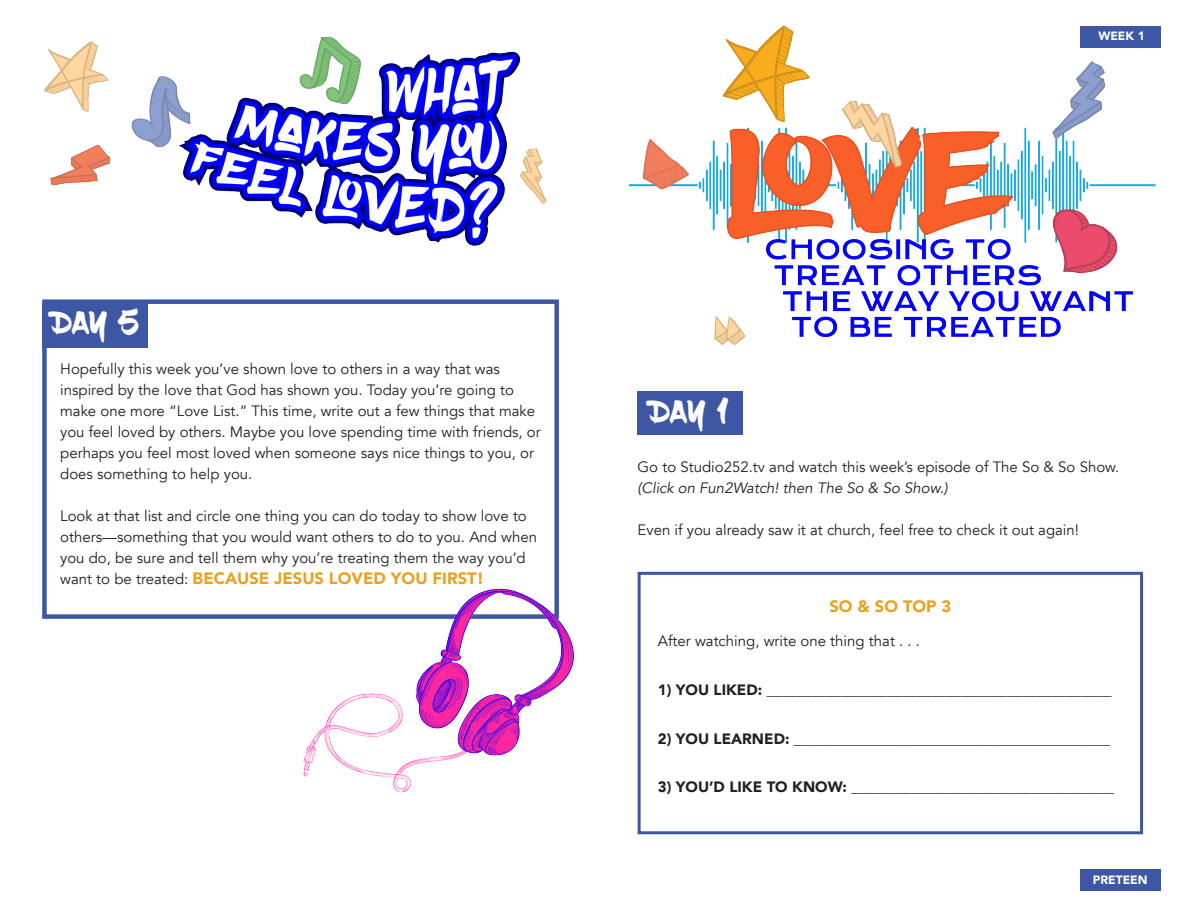
<style>
.page{position:relative;width:1188px;height:918px;background:#fff}
.page>*{position:absolute;margin:0;border:0;box-sizing:border-box;transform-origin:0 0}
.t1{font:33px "Blow Brush";letter-spacing:.005em;color:#fff}
.t2{font:900 16.5px "Avenir";color:#e8a222}
.t3{font:15px/21px "Avenir";color:#231f20}
.t4{font:900 15px "Avenir";color:#231f20}
.t5{font:italic 15px "Avenir";color:#231f20}
.t6{font:900 12px "Avenir";color:#fff}
.s1{font-weight:400;font-size:15px;color:#231f20}
</style>
<div class="page">
<div style="left:1080px;top:870px;width:81px;height:21px;background:#3d57a5"></div>
<div style="left:638px;top:572px;width:505px;height:262px;background:#fff;border:3px solid #3d57a5"></div>
<img style="left:42px;top:25px;width:1119px;height:561px">
<img style="left:42px;top:25px;width:552px;height:354px">
<img style="left:42px;top:513px;width:564px;height:280px">
<p class="t6" style="left:1098px;top:26px;width:48px">WEEK 1</p>
<p class="t1" style="left:52px;top:304px;width:89px">DAY 5</p>
<p class="t3" style="left:60px;top:359px;width:482px">Hopefully this week you’ve shown love to others in a way that was inspired by the love that God has shown you. Today you’re going to make one more “Love List.” This time, write out a few things that make you feel loved by others. Maybe you love spending time with friends, or perhaps you feel most loved when someone says nice things to you, or does something to help you.</p>
<p class="t3" style="left:60px;top:506px;width:478px">Look at that list and circle one thing you can do today to show love to others—something that you would want others to do to you. And when you do, be sure and tell them why you’re treating them the way you’d</p>
<p class="t2" style="left:60px;top:565px;width:425px"><span class="s1">want to be treated:</span> BECAUSE JESUS LOVED YOU FIRST!</p>
<p class="t1" style="left:650px;top:393px;width:80px">DAY 1</p>
<p class="t3" style="left:638px;top:457px;width:483px">Go to Studio252.tv and watch this week’s episode of The So &amp; So Show.</p>
<p class="t5" style="left:638px;top:479px;width:312px">(Click on Fun2Watch! then The So &amp; So Show.)</p>
<p class="t3" style="left:638px;top:520px;width:443px">Even if you already saw it at church, feel free to check it out again!</p>
<p class="t2" style="left:829px;top:593px;width:123px">SO &amp; SO TOP 3</p>
<p class="t3" style="left:658px;top:631px;width:264px">After watching, write one thing that . . .</p>
<p class="t4" style="left:658px;top:677px;width:455px">1) YOU LIKED: ______________________________________________</p>
<p class="t4" style="left:658px;top:726px;width:454px">2) YOU LEARNED: ___________________________________________</p>
<p class="t4" style="left:658px;top:774px;width:457px">3) YOU’D LIKE TO KNOW: ___________________________________</p>
<p class="t6" style="left:1093px;top:869px;width:56px">PRETEEN</p>
</div>
